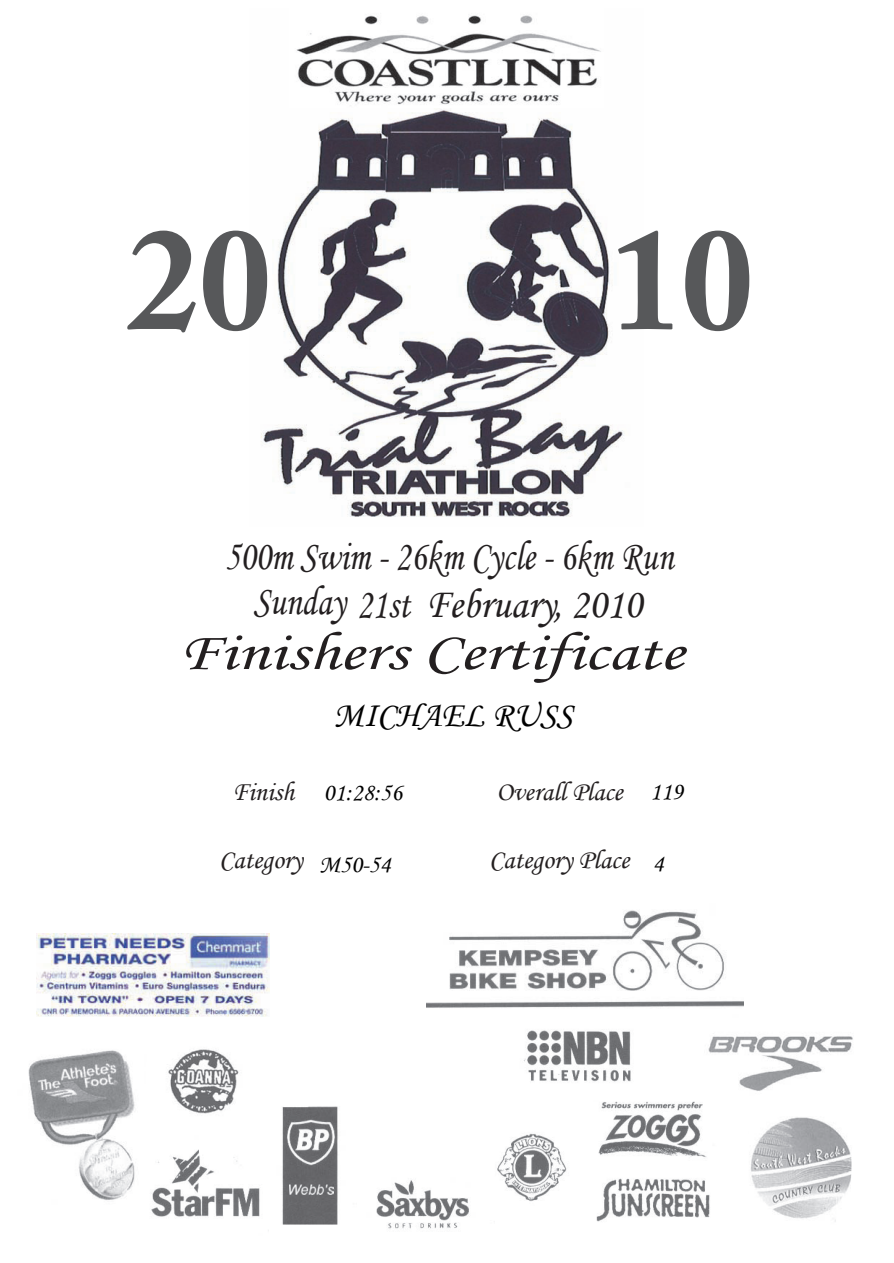
<style>
.page{position:relative;width:894px;height:1263px;background:#fff}
.page>*{position:absolute;margin:0;border:0;box-sizing:border-box;transform-origin:0 0}
.t1{font:700 144px "Adobe Caslon Pro";color:#57585a}
.t2{font:54.15px "Monotype Corsiva";color:#231f20;scale:1.3 1}
.t3{font:42px/48px "Monotype Corsiva";color:#231f20;text-align:center;scale:.83 1}
.t4{font:35.55px "Monotype Corsiva";color:#000}
.t5{font:27.15px "Monotype Corsiva";color:#231f20}
.t6{font:24.75px "Monotype Corsiva";color:#000}
</style>
<div class="page">
<img style="left:524px;top:1030px;width:107px;height:52px">
<img style="left:497px;top:1133px;width:70px;height:68px">
<img style="left:596px;top:1178px;width:114px;height:44px">
<img style="left:598px;top:1101px;width:109px;height:56px">
<img style="left:376px;top:1180px;width:93px;height:49px">
<img style="left:282px;top:1106px;width:56px;height:119px">
<img style="left:289px;top:1185px;width:44px;height:10px">
<img style="left:151px;top:1149px;width:109px;height:68px">
<img style="left:168px;top:1049px;width:71px;height:65px">
<img style="left:261px;top:109px;width:363px;height:408px">
<img style="left:28px;top:1050px;width:107px;height:150px">
<img style="left:751px;top:1117px;width:101px;height:105px">
<img style="left:296px;top:15px;width:305px;height:91px">
<img style="left:427px;top:910px;width:316px;height:98px">
<img style="left:708px;top:1036px;width:145px;height:55px">
<img style="left:36px;top:934px;width:234px;height:83px">
<h1 class="t1" style="left:127px;top:195px;width:146px">20</h1>
<h1 class="t1" style="left:609px;top:195px;width:146px">10</h1>
<p class="t3" style="left:225px;top:533px;width:542px">500m Swim - 26km Cycle - 6km Run<br>Sunday 21st February, 2010</p>
<p class="t2" style="left:178px;top:620px;width:390px">Finishers Certificate</p>
<p class="t4" style="left:334px;top:693px;width:240px">MICHAEL RUSS</p>
<p class="t5" style="left:232px;top:775px;width:63px">Finish</p>
<p class="t5" style="left:496px;top:775px;width:128px">Overall Place</p>
<p class="t6" style="left:324px;top:778px;width:80px">01:28:56</p>
<p class="t6" style="left:650px;top:777px;width:34px">119</p>
<p class="t5" style="left:219px;top:843px;width:85px">Category</p>
<p class="t5" style="left:489px;top:843px;width:142px">Category Place</p>
<p class="t6" style="left:319px;top:849px;width:73px">M50-54</p>
<p class="t6" style="left:653px;top:849px;width:12px">4</p>
</div>
